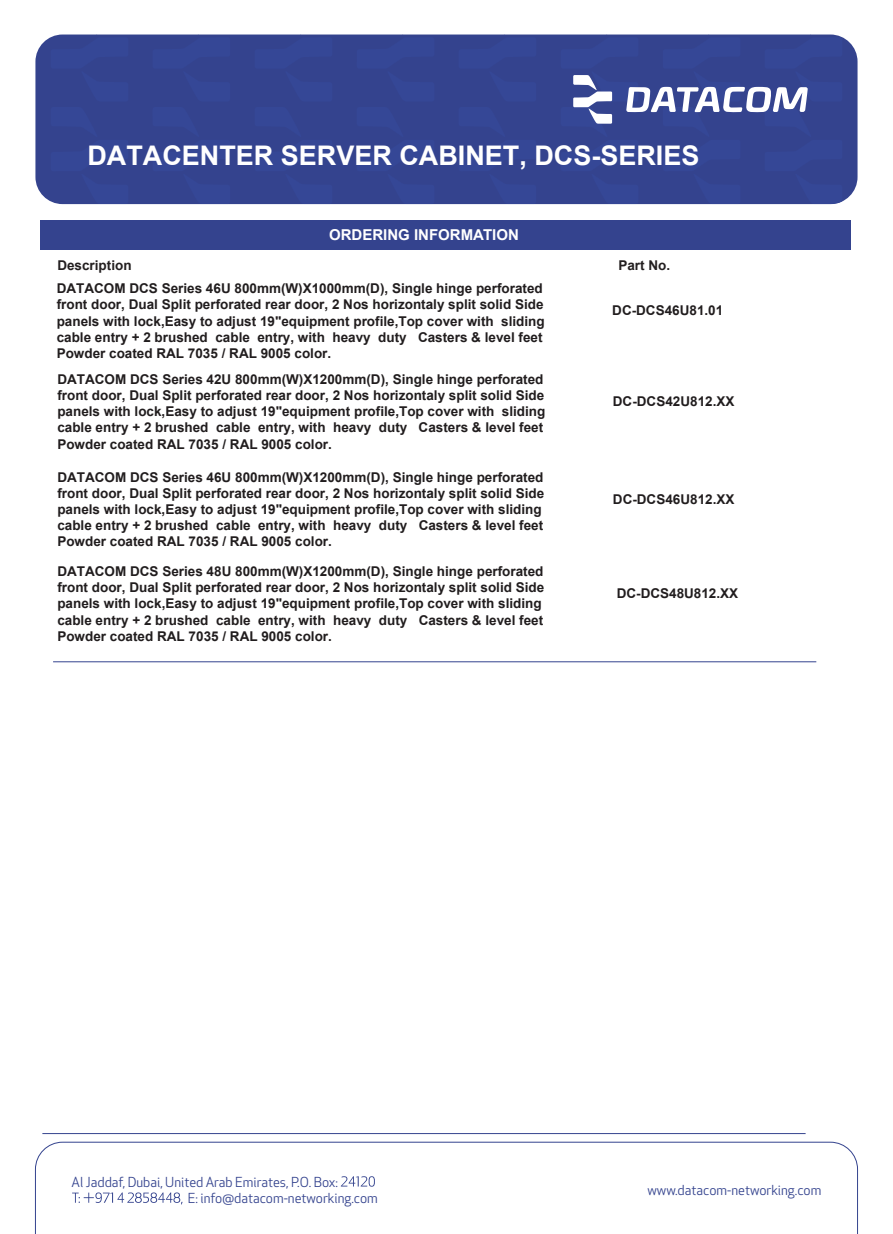
<style>
.page{position:relative;width:893px;height:1234px;background:#fff}
.page>*{position:absolute;margin:0;border:0;box-sizing:border-box;transform-origin:0 0}
.t1{font:700 27px "Arial";color:#fff}
.t2{font:700 15px "Arial";color:#fff}
.t3{font:700 13.5px/16.2px "Arial";color:#211d1e}
.t4{font:13.5px/16.2px "Apex New";color:#34438e}
.t5{font:700 13.5px "Arial";color:#231f20}
</style>
<div class="page">
<svg style="left:35px;top:1141px;width:823px;height:92px"></svg>
<svg style="left:341px;top:1175px;width:34px;height:11px"></svg>
<svg style="left:72px;top:1192px;width:111px;height:12px"></svg>
<div style="left:35px;top:34px;width:822px;height:170px;background:#34438e;border-radius:27px"></div>
<svg style="left:51px;top:34px;width:77px;height:170px"></svg>
<svg style="left:152px;top:34px;width:78px;height:1px"></svg>
<svg style="left:255px;top:34px;width:77px;height:1px"></svg>
<svg style="left:357px;top:34px;width:77px;height:1px"></svg>
<svg style="left:459px;top:34px;width:77px;height:1px"></svg>
<svg style="left:561px;top:34px;width:281px;height:170px"></svg>
<div style="left:40px;top:220px;width:810px;height:29px;background:#34438e"></div>
<hr style="left:42px;top:1132px;width:764px;height:1px;background:#34438e">
<hr style="left:53px;top:661px;width:763px;height:1px;background:#34438e">
<h1 class="t1" style="left:87px;top:137px;width:614px">DATACENTER SERVER CABINET, DCS-SERIES</h1>
<p class="t2" style="left:329px;top:224px;width:191px">ORDERING INFORMATION</p>
<p class="t5" style="left:57px;top:256px;width:76px">Description</p>
<p class="t5" style="left:618px;top:256px;width:53px">Part No.</p>
<p class="t3" style="left:57px;top:280px;width:490px">DATACOM DCS Series 46U 800mm(W)X1000mm(D), Single hinge perforated front door, Dual Split perforated rear door, 2 Nos horizontaly split solid Side panels with lock,Easy to adjust 19"equipment profile,Top cover with sliding cable entry + 2 brushed cable entry, with heavy duty Casters &amp; level feet Powder coated RAL 7035 / RAL 9005 color.</p>
<p class="t3" style="left:57px;top:371px;width:490px">DATACOM DCS Series 42U 800mm(W)X1200mm(D), Single hinge perforated front door, Dual Split perforated rear door, 2 Nos horizontaly split solid Side panels with lock,Easy to adjust 19"equipment profile,Top cover with sliding cable entry + 2 brushed cable entry, with heavy duty Casters &amp; level feet Powder coated RAL 7035 / RAL 9005 color.</p>
<p class="t3" style="left:57px;top:469px;width:488px">DATACOM DCS Series 46U 800mm(W)X1200mm(D), Single hinge perforated front door, Dual Split perforated rear door, 2 Nos horizontaly split solid Side panels with lock,Easy to adjust 19"equipment profile,Top cover with sliding cable entry + 2 brushed cable entry, with heavy duty Casters &amp; level feet Powder coated RAL 7035 / RAL 9005 color.</p>
<p class="t3" style="left:57px;top:563px;width:488px">DATACOM DCS Series 48U 800mm(W)X1200mm(D), Single hinge perforated front door, Dual Split perforated rear door, 2 Nos horizontaly split solid Side panels with lock,Easy to adjust 19"equipment profile,Top cover with sliding cable entry + 2 brushed cable entry, with heavy duty Casters &amp; level feet Powder coated RAL 7035 / RAL 9005 color.</p>
<p class="t3" style="left:612px;top:302px;width:113px">DC-DCS46U81.01</p>
<p class="t3" style="left:613px;top:393px;width:123px">DC-DCS42U812.XX</p>
<p class="t3" style="left:613px;top:491px;width:123px">DC-DCS46U812.XX</p>
<p class="t3" style="left:617px;top:585px;width:123px">DC-DCS48U812.XX</p>
<p class="t4" style="left:188px;top:1173px;width:191px;text-indent:-116px">Al Jaddaf, Dubai, United Arab Emirates, P.O. Box:<br>E: info@datacom-networking.com</p>
<p class="t4" style="left:647px;top:1181px;width:175px">www.datacom-networking.com</p>
</div>
